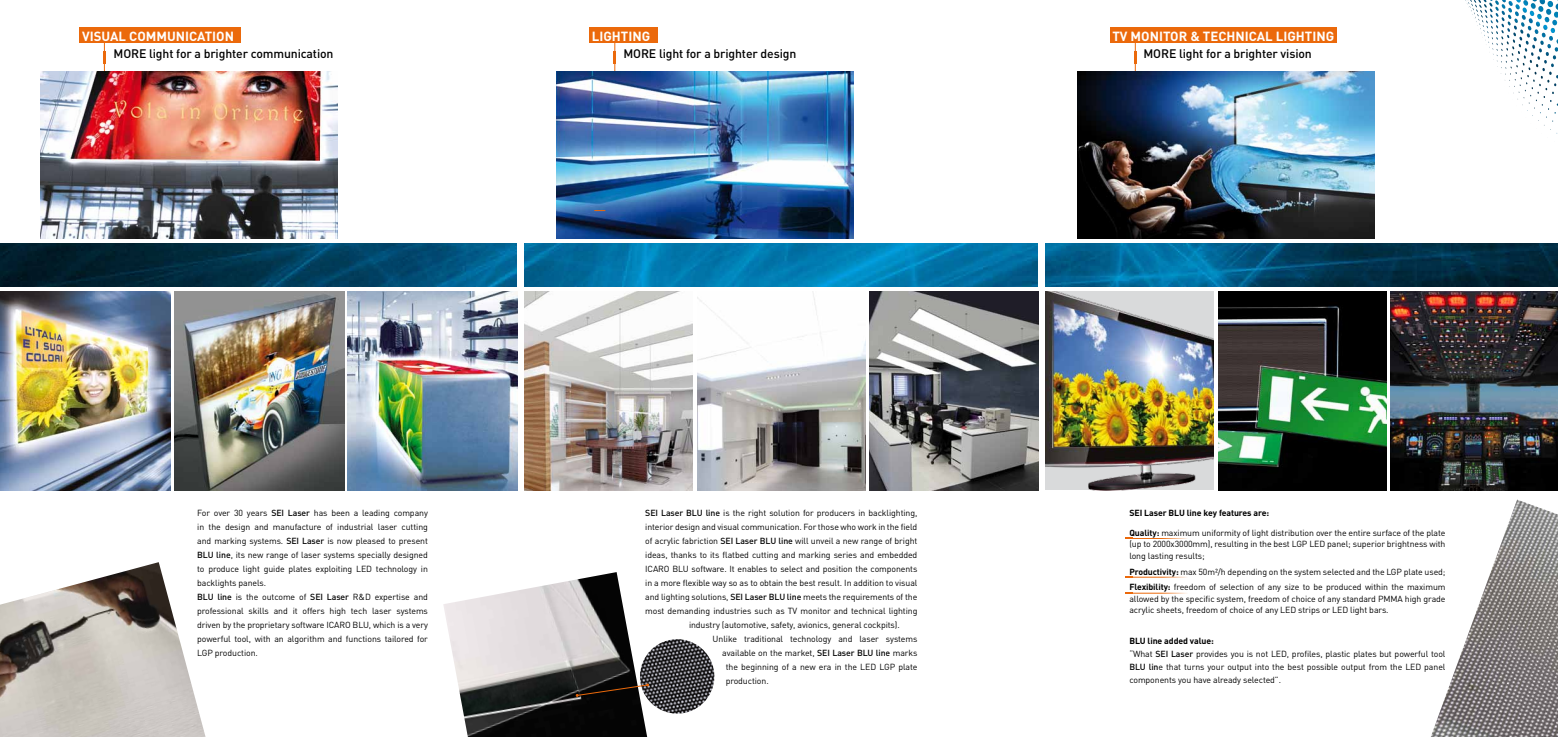
<style>
.page{position:relative;width:1558px;height:737px;background:#fff}
.page>*{position:absolute;margin:0;border:0;box-sizing:border-box;transform-origin:0 0}
.t1{font:700 13.12px "DIN";color:#fff}
.t2{font:500 12.25px "DIN Pro";letter-spacing:-.01em;color:#000}
.t3{font:8.75px/14px "DIN";letter-spacing:-.01em;color:#000}
.t4{font:700 8.75px "DIN";letter-spacing:-.01em;color:#000}
.s1{font-family:"DIN Pro";font-weight:500}
.s2{font-weight:700}
</style>
<div class="page">
<hr style="left:104px;top:40px;width:1px;height:37px;background:#eb690b">
<hr style="left:614px;top:40px;width:1px;height:37px;background:#eb690b">
<hr style="left:1135px;top:40px;width:1px;height:37px;background:#eb690b">
<img style="left:0;top:243px;width:1558px;height:43px">
<img style="left:40px;top:71px;width:297px;height:167px">
<img style="left:556px;top:71px;width:297px;height:167px">
<img style="left:1077px;top:71px;width:297px;height:167px">
<div style="left:79px;top:28px;width:161px;height:15px;background:#eb690b"></div>
<div style="left:589px;top:28px;width:68px;height:15px;background:#eb690b"></div>
<div style="left:1110px;top:28px;width:226px;height:15px;background:#eb690b"></div>
<svg style="left:1471px;top:9px;width:87px;height:125px"></svg>
<img style="left:1465px;top:0;width:93px;height:9px">
<img style="left:174px;top:291px;width:170px;height:199px">
<img style="left:524px;top:291px;width:169px;height:199px">
<img style="left:1045px;top:291px;width:168px;height:199px">
<img style="left:348px;top:291px;width:170px;height:199px">
<img style="left:869px;top:291px;width:169px;height:199px">
<img style="left:1390px;top:291px;width:168px;height:199px">
<img style="left:0;top:291px;width:171px;height:199px">
<img style="left:697px;top:291px;width:169px;height:199px">
<img style="left:1218px;top:291px;width:168px;height:199px">
<img style="left:1431px;top:499px;width:127px;height:238px">
<img style="left:0;top:562px;width:206px;height:175px">
<svg style="left:103px;top:51px;width:3px;height:12px"></svg>
<svg style="left:613px;top:51px;width:3px;height:12px"></svg>
<svg style="left:1134px;top:51px;width:1px;height:12px"></svg>
<div style="left:1038px;top:239px;width:7px;height:49px;background:#fff"></div>
<div style="left:518px;top:229px;width:6px;height:60px;background:#fff"></div>
<hr style="left:1125px;top:538px;width:63px;height:1px;background:#eb690b">
<hr style="left:1125px;top:577px;width:63px;height:1px;background:#eb690b">
<hr style="left:1125px;top:593px;width:63px;height:1px;background:#eb690b">
<svg style="left:443px;top:572px;width:272px;height:165px"></svg>
<h1 class="t1" style="left:82px;top:27px;width:21px">visual</h1>
<h1 class="t1" style="left:129px;top:27px;width:27px">commu</h1>
<h1 class="t1" style="left:176px;top:27px;width:60px">nication</h1>
<h2 class="t2" style="left:114px;top:45px;width:221px">MORE light for a brighter communication</h2>
<h1 class="t1" style="left:592px;top:27px;width:28px">LIGHTIN</h1>
<h1 class="t1" style="left:642px;top:27px;width:10px">G</h1>
<h2 class="t2" style="left:623px;top:45px;width:174px">MORE light for a brighter design</h2>
<p class="t3" style="left:197px;top:505px;width:232px">For over 30 years <span class="s1">SEI Laser</span> has been a leading company in the design and manufacture of industrial laser cutting and marking systems. <span class="s1">SEI Laser</span> is now pleased to present <span class="s1">BLU line</span>, its new range of laser systems specially designed to produce light guide plates exploiting LED technology in backlights panels.<br><span class="s1">BLU line</span> is the outcome of <span class="s1">SEI Laser</span> R&amp;D expertise and professional skills and it offers high tech laser systems driven by the proprietary software ICARO BLU, which is a very powerful tool, with an algorithm and functions tailored for LGP production.</p>
<p class="t3" style="left:645px;top:505px;width:274px"><span class="s1">SEI Laser BLU line</span> is the right solution for producers in backlighting,</p>
<p class="t3" style="left:645px;top:519px;width:274px">interior design and visual communication. For those who work in the field</p>
<p class="t3" style="left:645px;top:533px;width:274px">of acrylic fabriction <span class="s1">SEI Laser BLU line</span> will unveil a new range of bright</p>
<p class="t3" style="left:645px;top:547px;width:274px">ideas, thanks to its flatbed cutting and marking series and embedded</p>
<p class="t3" style="left:645px;top:561px;width:274px">ICARO BLU software. It enables to select and position the components</p>
<p class="t3" style="left:645px;top:575px;width:274px">in a more flexible way so as to obtain the best result. In addition to visual</p>
<p class="t3" style="left:645px;top:589px;width:274px">and lighting solutions, <span class="s1">SEI Laser BLU line</span> meets the requirements of the</p>
<p class="t3" style="left:645px;top:603px;width:274px">most demanding industries such as TV monitor and technical lighting</p>
<p class="t3" style="left:689px;top:617px;width:212px">industry (automotive, safety, avionics, general cockpits).</p>
<p class="t3" style="left:712px;top:631px;width:206px">Unlike traditional technology and laser systems</p>
<p class="t3" style="left:722px;top:645px;width:197px">available on the market, <span class="s1">SEI Laser BLU line</span> marks</p>
<p class="t3" style="left:726px;top:659px;width:193px">the beginning of a new era in the LED LGP plate</p>
<p class="t3" style="left:726px;top:673px;width:44px">production.</p>
<h1 class="t1" style="left:1112px;top:27px;width:38px">TV MONITOR</h1>
<h1 class="t1" style="left:1190px;top:27px;width:22px">&amp; TECHNIC</h1>
<h1 class="t1" style="left:1257px;top:27px;width:47px">AL LIGHTIN</h1>
<h1 class="t1" style="left:1325px;top:27px;width:10px">G</h1>
<h2 class="t2" style="left:1143px;top:45px;width:170px">MORE light for a brighter vision</h2>
<p class="t4" style="left:1129px;top:507px;width:141px">SEI Laser BLU line key features are:</p>
<p class="t3" style="left:1129px;top:527px;width:318px;line-height:11.4px;text-align:justify"><span class="s2">Quality:</span> maximum uniformity of light distribution over the entire surface of the plate (up to 2000x3000mm), resulting in the best LGP LED panel; superior brightness with long lasting results;</p>
<p class="t3" style="left:1129px;top:563px;width:318px;line-height:15.8px"><span class="s2">Productivity:</span> max 50m²/h depending on the system selected and the LGP plate used;<br><span class="s2">Flexibility:</span> freedom of selection of any size to be produced within the maximum</p>
<p class="t3" style="left:1129px;top:592px;width:318px;line-height:11.4px">allowed by the specific system, freedom of choice of any standard PMMA high grade acrylic sheets, freedom of choice of any LED strips or LED light bars.</p>
<p class="t3" style="left:1129px;top:633px;width:318px;line-height:13.1px"><span class="s2">BLU line added value:<br></span>“What <span class="s1">SEI Laser</span> provides you is not LED, profiles, plastic plates but powerful tool <span class="s1">BLU lin</span>e that turns your output into the best possible output from the LED panel components you have already selected”.</p>
</div>
